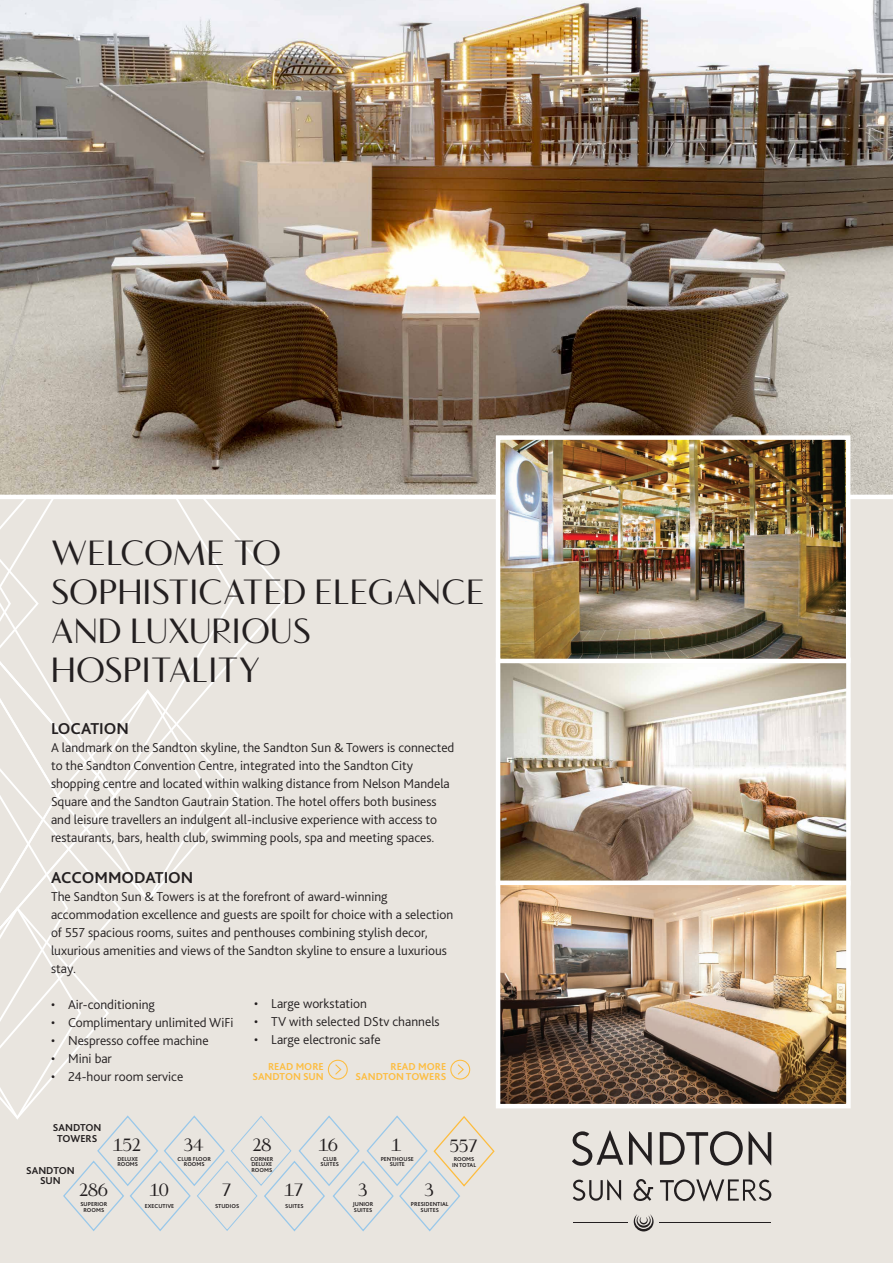
<style>
.page{position:relative;width:893px;height:1263px;background:#e9e5df}
.page>*{position:absolute;margin:0;border:0;box-sizing:border-box;transform-origin:0 0}
.t1{font:800 36px "Vanitas";letter-spacing:.015em;color:#231f20}
.t2{font:800 36px "Vanitas";letter-spacing:-.02em;color:#231f20}
.t3{font:800 18.3px "Vanitas";letter-spacing:-.02em;color:#231f20}
.t4{font:700 16.5px "Bliss 2";color:#231f20}
.t5{font:300 13.5px/18px "Bliss 2";color:#231f20}
.t6{font:700 10.5px "Bliss 2";color:#fdbd40}
.t7{font:700 10.5px "Bliss 2";color:#231f20}
.t8{font:700 6px "Bliss 2";color:#231f20}
</style>
<div class="page">
<img style="left:0;top:0;width:893px;height:499px">
<img style="left:501px;top:440px;width:345px;height:440px">
<div style="left:496px;top:658px;width:355px;height:227px;border:4px solid #fff"></div>
<svg style="left:629px;top:1131px;width:23px;height:34px"></svg>
<svg style="left:749px;top:1131px;width:22px;height:34px"></svg>
<svg style="left:572px;top:1130px;width:51px;height:36px"></svg>
<svg style="left:660px;top:1131px;width:83px;height:34px"></svg>
<svg style="left:573px;top:1179px;width:48px;height:22px"></svg>
<svg style="left:660px;top:1179px;width:112px;height:22px"></svg>
<svg style="left:633px;top:1179px;width:20px;height:22px"></svg>
<hr style="left:660px;top:1222px;width:111px;height:1px;background:#231f20">
<hr style="left:573px;top:1222px;width:54px;height:1px;background:#231f20">
<svg style="left:634px;top:1214px;width:20px;height:17px"></svg>
<div style="left:496px;top:435px;width:354px;height:228px;border:4px solid #fff"></div>
<img style="left:501px;top:885px;width:345px;height:218px">
<div style="left:496px;top:880px;width:355px;height:228px;border:4px solid #fff"></div>
<svg style="left:0;top:345px;width:496px;height:887px"></svg>
<p class="t2" style="left:51px;top:530px;width:232px">WELCOME TO</p>
<p class="t1" style="left:51px;top:569px;width:435px">SOPHISTICATED ELEGANCE</p>
<p class="t1" style="left:51px;top:608px;width:261px">AND LUXURIOUS</p>
<p class="t1" style="left:51px;top:647px;width:211px">HOSPITALITY</p>
<p class="t4" style="left:51px;top:719px;width:79px">LOCATION</p>
<p class="t5" style="left:51px;top:739px;width:405px">A landmark on the Sandton skyline, the Sandton Sun &amp; Towers is connected to the Sandton Convention Centre, integrated into the Sandton City shopping centre and located within walking distance from Nelson Mandela Square and the Sandton Gautrain Station. The hotel offers both business and leisure travellers an indulgent all-inclusive experience with access to restaurants, bars, health club, swimming pools, spa and meeting spaces.</p>
<p class="t4" style="left:51px;top:867px;width:144px">ACCOMMODATION</p>
<p class="t5" style="left:51px;top:887px;width:404px">The Sandton Sun &amp; Towers is at the forefront of award-winning accommodation excellence and guests are spoilt for choice with a selection of 557 spacious rooms, suites and penthouses combining stylish decor, luxurious amenities and views of the Sandton skyline to ensure a luxurious stay.</p>
<p class="t5" style="left:51px;top:995px;width:105px">• Air-conditioning</p>
<p class="t5" style="left:51px;top:1013px;width:184px">• Complimentary unlimited WiFi</p>
<p class="t5" style="left:51px;top:1031px;width:159px">• Nespresso coffee machine</p>
<p class="t5" style="left:51px;top:1049px;width:62px">• Mini bar</p>
<p class="t5" style="left:51px;top:1067px;width:134px">• 24-hour room service</p>
<p class="t5" style="left:254px;top:994px;width:114px">• Large workstation</p>
<p class="t5" style="left:254px;top:1012px;width:187px">• TV with selected DStv channels</p>
<p class="t5" style="left:254px;top:1030px;width:128px">• Large electronic safe</p>
<p class="t6" style="left:268px;top:1060px;width:57px">READ MORE</p>
<p class="t6" style="left:252px;top:1070px;width:73px">SANDTON SUN</p>
<p class="t6" style="left:390px;top:1060px;width:57px">READ MORE</p>
<p class="t6" style="left:356px;top:1070px;width:92px">SANDTON TOWERS</p>
<p class="t7" style="left:53px;top:1121px;width:50px">SANDTON</p>
<p class="t7" style="left:57px;top:1132px;width:42px">TOWERS</p>
<p class="t7" style="left:26px;top:1164px;width:50px">SANDTON</p>
<p class="t7" style="left:40px;top:1174px;width:22px">SUN</p>
<p class="t3" style="left:113px;top:1134px;width:29px">152</p>
<p class="t3" style="left:183px;top:1134px;width:22px">34</p>
<p class="t3" style="left:319px;top:1134px;width:21px">16</p>
<p class="t8" style="left:117px;top:1155px;width:22px">DELUXE</p>
<p class="t8" style="left:117px;top:1161px;width:22px">ROOMS</p>
<p class="t3" style="left:252px;top:1134px;width:21px">28</p>
<p class="t8" style="left:250px;top:1155px;width:24px">CORNER</p>
<p class="t8" style="left:251px;top:1161px;width:22px">DELUXE</p>
<p class="t8" style="left:252px;top:1167px;width:22px">ROOMS</p>
<p class="t3" style="left:392px;top:1134px;width:11px">1</p>
<p class="t8" style="left:381px;top:1155px;width:35px">PENTHOUSE</p>
<p class="t8" style="left:390px;top:1161px;width:17px">SUITE</p>
<p class="t3" style="left:449px;top:1134px;width:30px">557</p>
<p class="t8" style="left:454px;top:1155px;width:22px">ROOMS</p>
<p class="t8" style="left:452px;top:1161px;width:25px">IN TOTAL</p>
<p class="t8" style="left:178px;top:1155px;width:35px">CLUB FLOOR</p>
<p class="t8" style="left:184px;top:1161px;width:22px">ROOMS</p>
<p class="t8" style="left:323px;top:1155px;width:15px">CLUB</p>
<p class="t8" style="left:321px;top:1161px;width:20px">SUITES</p>
<p class="t3" style="left:79px;top:1179px;width:31px">286</p>
<p class="t3" style="left:150px;top:1179px;width:21px">10</p>
<p class="t3" style="left:222px;top:1179px;width:11px">7</p>
<p class="t8" style="left:80px;top:1200px;width:28px">SUPERIOR</p>
<p class="t8" style="left:84px;top:1206px;width:22px">ROOMS</p>
<p class="t3" style="left:284px;top:1179px;width:20px">17</p>
<p class="t3" style="left:358px;top:1179px;width:11px">3</p>
<p class="t3" style="left:424px;top:1179px;width:11px">3</p>
<p class="t8" style="left:285px;top:1202px;width:20px">SUITES</p>
<p class="t8" style="left:353px;top:1200px;width:22px">JUNIOR</p>
<p class="t8" style="left:354px;top:1206px;width:20px">SUITES</p>
<p class="t8" style="left:411px;top:1200px;width:39px">PRESIDENTIAL</p>
<p class="t8" style="left:421px;top:1206px;width:20px">SUITES</p>
<p class="t8" style="left:145px;top:1202px;width:31px">EXECUTIVE</p>
<p class="t8" style="left:215px;top:1202px;width:26px">STUDIOS</p>
</div>
